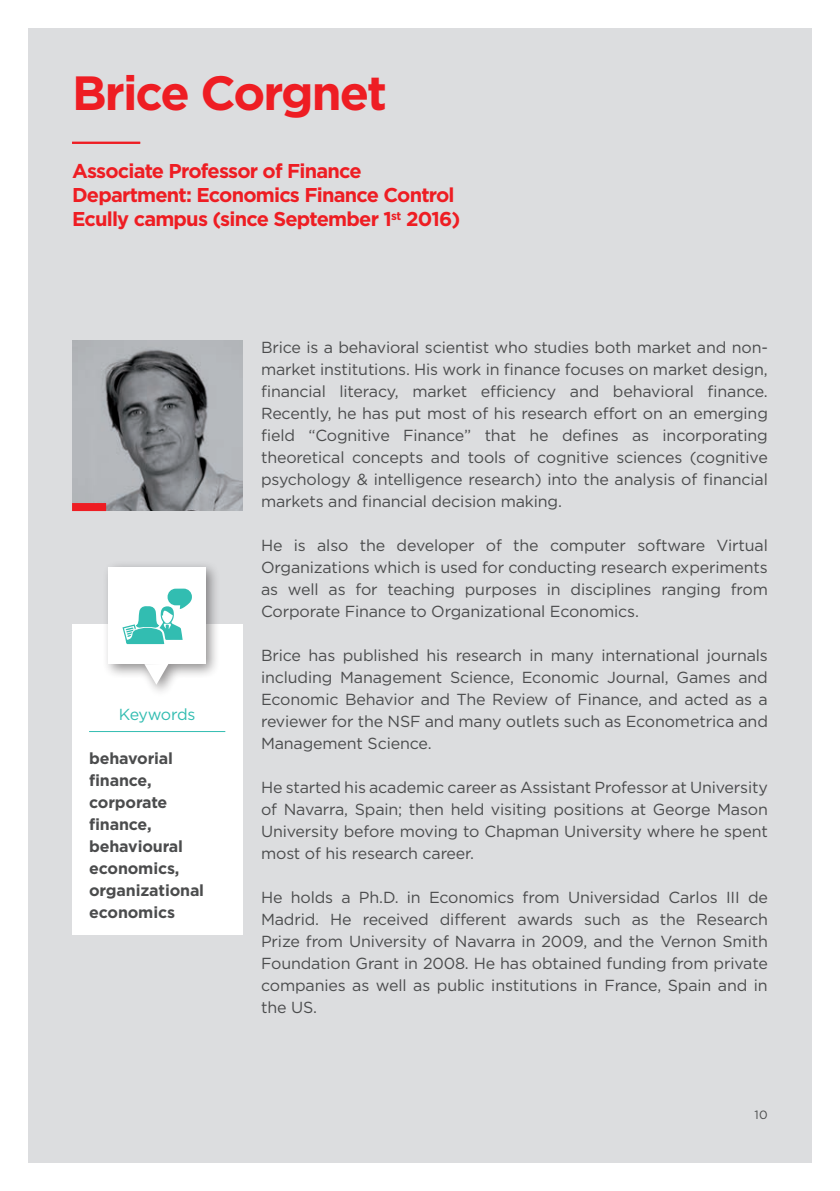
<style>
.page{position:relative;width:840px;height:1191px;background:#fff}
.page>*{position:absolute;margin:0;border:0;box-sizing:border-box;transform-origin:0 0}
.t1{font:700 48px "Gotham";letter-spacing:-.04em;color:#ee1d23}
.t2{font:700 20px/24px "Gotham";letter-spacing:-.04em;color:#ee1d23}
.t3{font:16px/22px "Gotham";letter-spacing:-.01em;color:#4b4c4d;text-align:justify}
.t4{font:700 16px/22px "Gotham";letter-spacing:-.01em;color:#4b4c4d}
.t5{font:16px "Gotham";letter-spacing:-.03em;color:#32bdb1}
.t6{font:12px "Gotham";color:#4b4c4d}
</style>
<div class="page">
<div style="left:28px;top:28px;width:783px;height:1134px;background:#dcdddf"></div>
<div style="left:72px;top:624px;width:170px;height:310px;background:#fff"></div>
<hr style="left:89px;top:731px;width:136px;height:1px;background:#32bdb1">
<img style="left:72px;top:340px;width:170px;height:170px">
<hr style="left:72px;top:142px;width:68px;height:2px;background:#ee1d23">
<div style="left:72px;top:503px;width:34px;height:8px;background:#ee1d23"></div>
<div style="left:102px;top:560px;width:118px;height:137px;background:#231f20;opacity:.5"></div>
<div style="left:109px;top:567px;width:97px;height:97px;background:#fff"></div>
<svg style="left:144px;top:664px;width:24px;height:21px"></svg>
<svg style="left:122px;top:588px;width:70px;height:56px"></svg>
<h1 class="t1" style="left:72px;top:62px;width:316px">Brice Corgnet</h1>
<p class="t2" style="left:72px;top:159px;width:389px">Associate Professor of Finance<br>Department: Economics Finance Control<br>Ecully campus (since September 1<sup>st</sup> 2016)</p>
<p class="t5" style="left:119px;top:704px;width:78px">Keywords</p>
<p class="t4" style="left:89px;top:747px;width:116px">behavorial finance, corporate finance, behavioural economics, organizational economics</p>
<p class="t3" style="left:261px;top:336px;width:508px">Brice is a behavioral scientist who studies both market and non&shy;market institutions. His work in finance focuses on market design, financial literacy, market efficiency and behavioral finance.<br>Recently, he has put most of his research effort on an emerging field “Cognitive Finance” that he defines as incorporating theoretical concepts and tools of cognitive sciences (cognitive psychology &amp; intelligence research) into the analysis of financial markets and financial decision making.</p>
<p class="t3" style="left:261px;top:534px;width:508px">He is also the developer of the computer software Virtual Organizations which is used for conducting research experiments as well as for teaching purposes in disciplines ranging from Corporate Finance to Organizational Economics.</p>
<p class="t3" style="left:261px;top:644px;width:508px">Brice has published his research in many international journals including Management Science, Economic Journal, Games and Economic Behavior and The Review of Finance, and acted as a reviewer for the NSF and many outlets such as Econometrica and Management Science.</p>
<p class="t3" style="left:261px;top:776px;width:508px">He started his academic career as Assistant Professor at University of Navarra, Spain; then held visiting positions at George Mason University before moving to Chapman University where he spent most of his research career.</p>
<p class="t3" style="left:261px;top:886px;width:508px">He holds a Ph.D. in Economics from Universidad Carlos III de Madrid. He received different awards such as the Research Prize from University of Navarra in 2009, and the Vernon Smith Foundation Grant in 2008. He has obtained funding from private companies as well as public institutions in France, Spain and in the US.</p>
<p class="t6" style="left:754px;top:1107px;width:15px">10</p>
</div>
